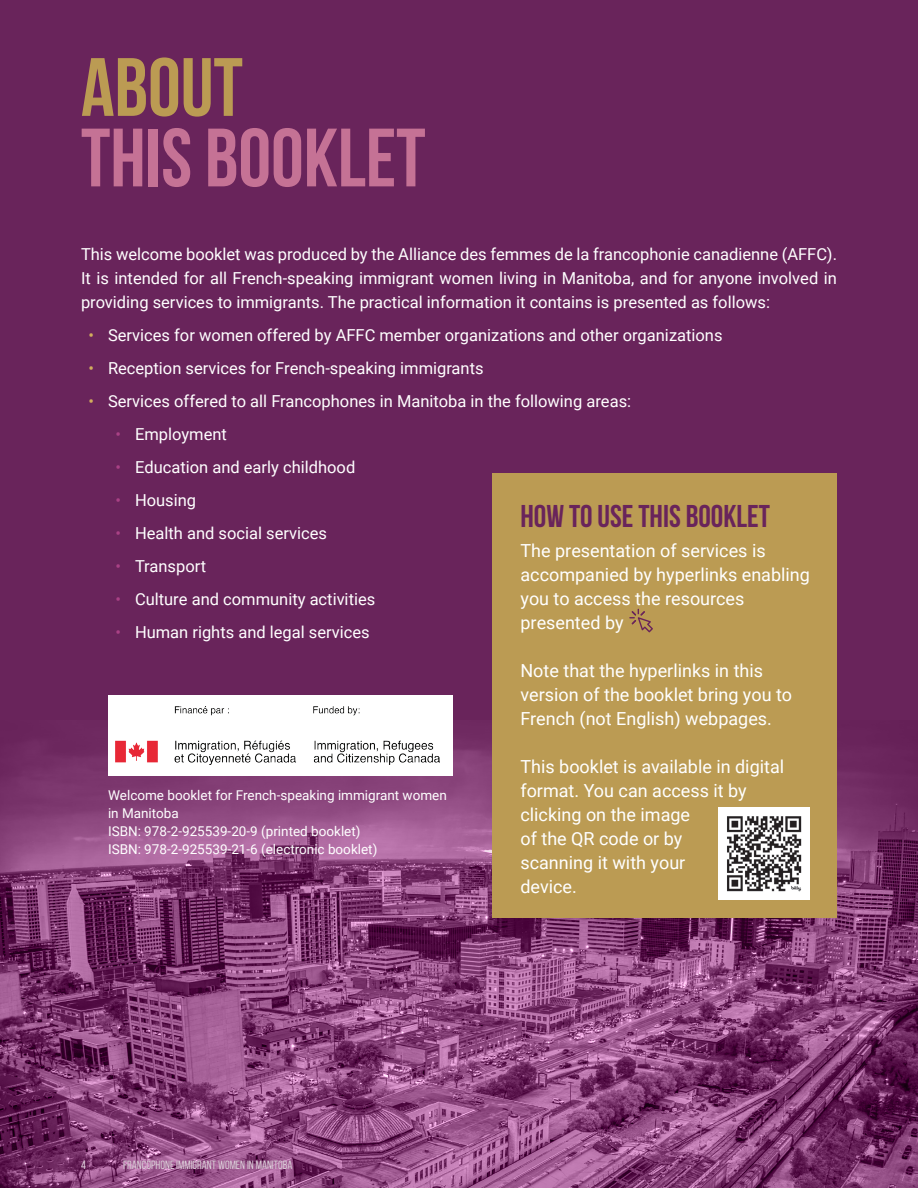
<style>
.page{position:relative;width:918px;height:1188px;background:#69245b}
.page>*{position:absolute;margin:0;border:0;box-sizing:border-box;transform-origin:0 0}
.Paragraph_Style_7{font:700 82.5px "Bebas Neue";color:#c57295}
.Paragraph_Style_6{font:700 82.5px "Bebas Neue";color:#bb9b53}
.Subtitle_1{font:700 31.5px "Bebas Neue";color:#69245b}
.Paragraph_Style_28{font:18px/24px "Roboto";color:#fff}
.Body_text{font:16.5px/24px "Roboto";color:#fff;text-align:justify}
.Bullets{font:13.5px "Roboto";color:#fff}
.t1{font:12px "Bebas Neue";color:#fff}
.s1{color:#d2ae5d}
.s2{color:#aa4286}
</style>
<div class="page">
<img style="left:0;top:721px;width:918px;height:467px">
<div style="left:108px;top:695px;width:344px;height:81px;background:#fff"></div>
<img style="left:115px;top:707px;width:324px;height:57px">
<div style="left:493px;top:474px;width:344px;height:444px;background:#bb9b53"></div>
<svg style="left:629px;top:609px;width:24px;height:23px"></svg>
<img style="left:718px;top:808px;width:92px;height:91px">
<p class="Paragraph_Style_6" style="left:81px;top:42px;width:163px">ABOUT</p>
<p class="Paragraph_Style_7" style="left:81px;top:113px;width:346px">THIS BOOKLET</p>
<p class="Body_text" style="left:81px;top:242px;width:758px">This welcome booklet was produced by the Alliance des femmes de la francophonie canadienne (AFFC).<br>It is intended for all French-speaking immigrant women living in Manitoba, and for anyone involved in providing services to immigrants. The practical information it contains is presented as follows:</p>
<p class="Body_text" style="left:88px;top:323px;width:636px"><span class="s1">•</span> Services for women offered by AFFC member organizations and other organizations</p>
<p class="Body_text" style="left:88px;top:356px;width:397px"><span class="s1">•</span> Reception services for French-speaking immigrants</p>
<p class="Body_text" style="left:88px;top:389px;width:544px"><span class="s1">•</span> Services offered to all Francophones in Manitoba in the following areas:</p>
<p class="Body_text" style="left:116px;top:422px;width:113px"><span class="s2">•</span> Employment</p>
<p class="Body_text" style="left:116px;top:455px;width:241px"><span class="s2">•</span> Education and early childhood</p>
<p class="Body_text" style="left:116px;top:488px;width:82px"><span class="s2">•</span> Housing</p>
<p class="Body_text" style="left:116px;top:521px;width:213px"><span class="s2">•</span> Health and social services</p>
<p class="Body_text" style="left:116px;top:554px;width:92px"><span class="s2">•</span> Transport</p>
<p class="Body_text" style="left:116px;top:587px;width:261px"><span class="s2">•</span> Culture and community activities</p>
<p class="Body_text" style="left:116px;top:620px;width:256px"><span class="s2">•</span> Human rights and legal services</p>
<p class="Subtitle_1" style="left:520px;top:498px;width:251px">HOW TO USE THIS BOOKLET</p>
<p class="Paragraph_Style_28" style="left:520px;top:538px;width:291px">The presentation of services is accompanied by hyperlinks enabling you to access the resources presented by</p>
<p class="Paragraph_Style_28" style="left:520px;top:658px;width:273px">Note that the hyperlinks in this version of the booklet bring you to<br>French (not English) webpages.</p>
<p class="Paragraph_Style_28" style="left:520px;top:754px;width:265px">This booklet is available in digital format. You can access it by clicking on the image<br>of the QR code or by<br>scanning it with your<br>device.</p>
<p class="Bullets" style="left:108px;top:786px;width:340px">Welcome booklet for French-speaking immigrant women</p>
<p class="Bullets" style="left:108px;top:804px;width:72px">in Manitoba</p>
<p class="Bullets" style="left:108px;top:822px;width:254px">ISBN: 978-2-925539-20-9 (printed booklet)</p>
<p class="Bullets" style="left:108px;top:840px;width:271px">ISBN: 978-2-925539-21-6 (electronic booklet)</p>
<p class="t1" style="left:81px;top:1158px;width:6px">4</p>
<p class="t1" style="left:123px;top:1158px;width:171px">FRANCOPHONE IMMIGRANT WOMEN IN MANITOBA</p>
</div>
